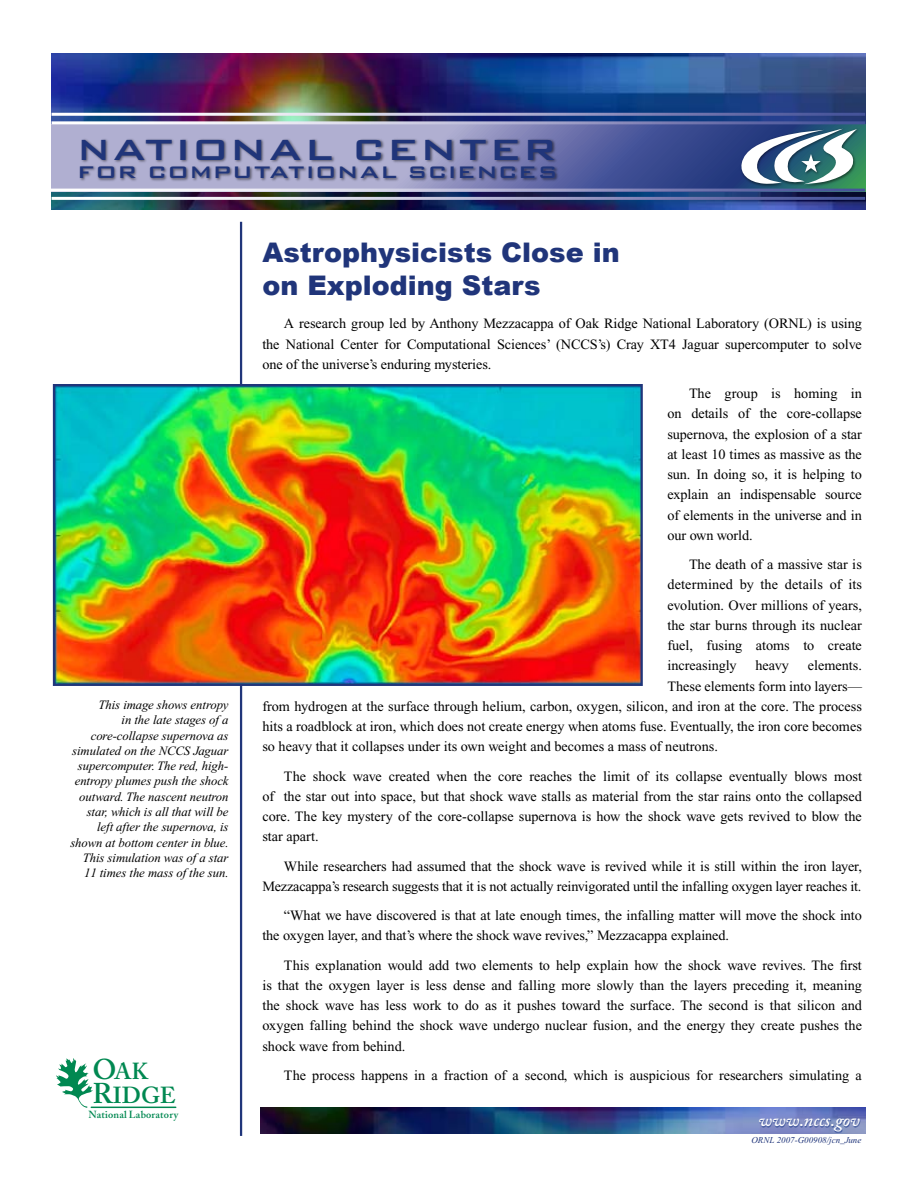
<style>
.page{position:relative;width:918px;height:1188px;background:#fff}
.page>*{position:absolute;margin:0;border:0;box-sizing:border-box;transform-origin:0 0}
.t1{font:500 39px "Bank Gothic BT";letter-spacing:.03em;color:#20357a}
.t2{font:900 27px/32.4px "Arial";color:#20357a}
.t3{font:600 23.1px/23.7px "Adobe Caslon";letter-spacing:-.005em;color:#008851}
.t4{font:500 22.35px "Bank Gothic BT";letter-spacing:-.005em;color:#20357a;scale:1.13 1}
.t5{font:italic 600 18px "Adobe Caslon";color:#fff}
.t6{font:14.25px/20.2px "Times New Roman";letter-spacing:-.005em;color:#000;text-align:justify}
.t7{font:italic 12.75px/15.3px "Times New Roman";letter-spacing:-.005em;color:#000;text-align:right}
.t8{font:600 10.35px "Adobe Caslon";letter-spacing:.015em;color:#008851}
.t9{font:italic 9px "Times New Roman";color:#20357a}
.s1{font-size:22.5px}
.s2{font-size:28.35px}
</style>
<div class="page">
<hr style="left:240px;top:222px;width:2px;height:914px;background:#20357a">
<img style="left:260px;top:1107px;width:605px;height:27px">
<div style="left:753px;top:1109px;width:165px;height:26px;background:#24408f;opacity:.75"></div>
<svg style="left:56px;top:1058px;width:37px;height:50px"></svg>
<hr style="left:91px;top:1107px;width:85px;height:1px;background:#008851">
<img style="left:52px;top:54px;width:813px;height:156px">
<svg style="left:52px;top:124px;width:813px;height:65px;background:#737bae"></svg>
<div style="left:78px;top:138px;width:481px;height:44px;background:#000;opacity:.5"></div>
<hr style="left:52px;top:121px;width:813px;height:3px;background:#fff">
<div style="left:739px;top:127px;width:122px;height:61px;background:#000;opacity:.5"></div>
<svg style="left:740px;top:129px;width:117px;height:55px"></svg>
<hr style="left:52px;top:197px;width:813px;height:3px;background:#fff">
<hr style="left:52px;top:113px;width:813px;height:3px;background:#fff">
<hr style="left:51px;top:189px;width:814px;height:3px;background:#fff">
<img style="left:56px;top:387px;width:584px;height:296px">
<div style="left:53px;top:384px;width:590px;height:302px;border:2px solid #20357a"></div>
<h1 class="t1" style="left:77px;top:128px;width:482px">NATIONAL CENTER</h1>
<h3 class="t4" style="left:77px;top:160px;width:427px"><span class="s1">FOR</span> COMPUTATIONAL SCIENCES</h3>
<p class="t7" style="left:70px;top:697px;width:160px">This image shows entropy<br>in the late stages of a core-collapse supernova as simulated on the NCCS Jaguar supercomputer. The red, high&shy;entropy plumes push the shock outward. The nascent neutron star, which is all that will be left after the supernova, is shown at bottom center in blue.<br>This simulation was of a star<br>11 times the mass of the sun.</p>
<h3 class="t3" style="left:93px;top:1060px;width:85px"><span class="s2">O</span>AK<br><span class="s2">R</span>IDGE</h3>
<p class="t8" style="left:89px;top:1108px;width:91px">National Laboratory</p>
<h2 class="t2" style="left:262px;top:237px;width:359px">Astrophysicists Close in on Exploding Stars</h2>
<p class="t6" style="left:262px;top:314px;width:601px;text-indent:22px">A research group led by Anthony Mezzacappa of Oak Ridge National Laboratory (ORNL) is using the National Center for Computational Sciences’ (NCCS’s) Cray XT4 Jaguar supercomputer to solve one of the universe’s enduring mysteries.</p>
<p class="t6" style="left:667px;top:383px;width:196px;text-indent:22px">The group is homing in on details of the core-collapse supernova, the explosion of a star at least 10 times as massive as the sun. In doing so, it is helping to explain an indispensable source of elements in the universe and in our own world.</p>
<p class="t6" style="left:667px;top:554px;width:196px;text-indent:22px">The death of a massive star is determined by the details of its evolution. Over millions of years, the star burns through its nuclear fuel, fusing atoms to create increasingly</p>
<p class="t6" style="left:755px;top:656px;width:35px">heavy</p>
<p class="t6" style="left:808px;top:656px;width:56px">elements.</p>
<p class="t6" style="left:667px;top:676px;width:196px">These elements form into layers—</p>
<p class="t6" style="left:262px;top:696px;width:601px">from hydrogen at the surface through helium, carbon, oxygen, silicon, and iron at the core. The process</p>
<p class="t6" style="left:262px;top:716px;width:601px">hits a roadblock at iron, which does not create energy when atoms fuse. Eventually, the iron core becomes</p>
<p class="t6" style="left:262px;top:737px;width:457px">so heavy that it collapses under its own weight and becomes a mass of neutrons.</p>
<p class="t6" style="left:262px;top:766px;width:601px;text-indent:22px">The shock wave created when the core reaches the limit of its collapse eventually blows most of the star out into space, but that shock wave stalls as material from the star rains onto the collapsed core. The key mystery of the core-collapse supernova is how the shock wave gets revived to blow the star apart.</p>
<p class="t6" style="left:262px;top:856px;width:601px;text-align:right">While researchers had assumed that the shock wave is revived while it is still within the iron layer,<br>Mezzacappa’s research suggests that it is not actually reinvigorated until the infalling oxygen layer reaches it.</p>
<p class="t6" style="left:262px;top:905px;width:601px;text-indent:22px">“What we have discovered is that at late enough times, the infalling matter will move the shock into the oxygen layer, and that’s where the shock wave revives,” Mezzacappa explained.</p>
<p class="t6" style="left:262px;top:955px;width:601px;text-indent:22px">This explanation would add two elements to help explain how the shock wave revives. The first is that the oxygen layer is less dense and falling more slowly than the layers preceding it, meaning the shock wave has less work to do as it pushes toward the surface. The second is that silicon and oxygen falling behind the shock wave undergo nuclear fusion, and the energy they create pushes the shock wave from behind.</p>
<p class="t6" style="left:284px;top:1065px;width:579px">The process happens in a fraction of a second, which is auspicious for researchers simulating a</p>
<p class="t5" style="left:759px;top:1110px;width:103px">www.nccs.gov</p>
<p class="t9" style="left:751px;top:1135px;width:111px">ORNL 2007-G00908/jcn_June</p>
</div>
